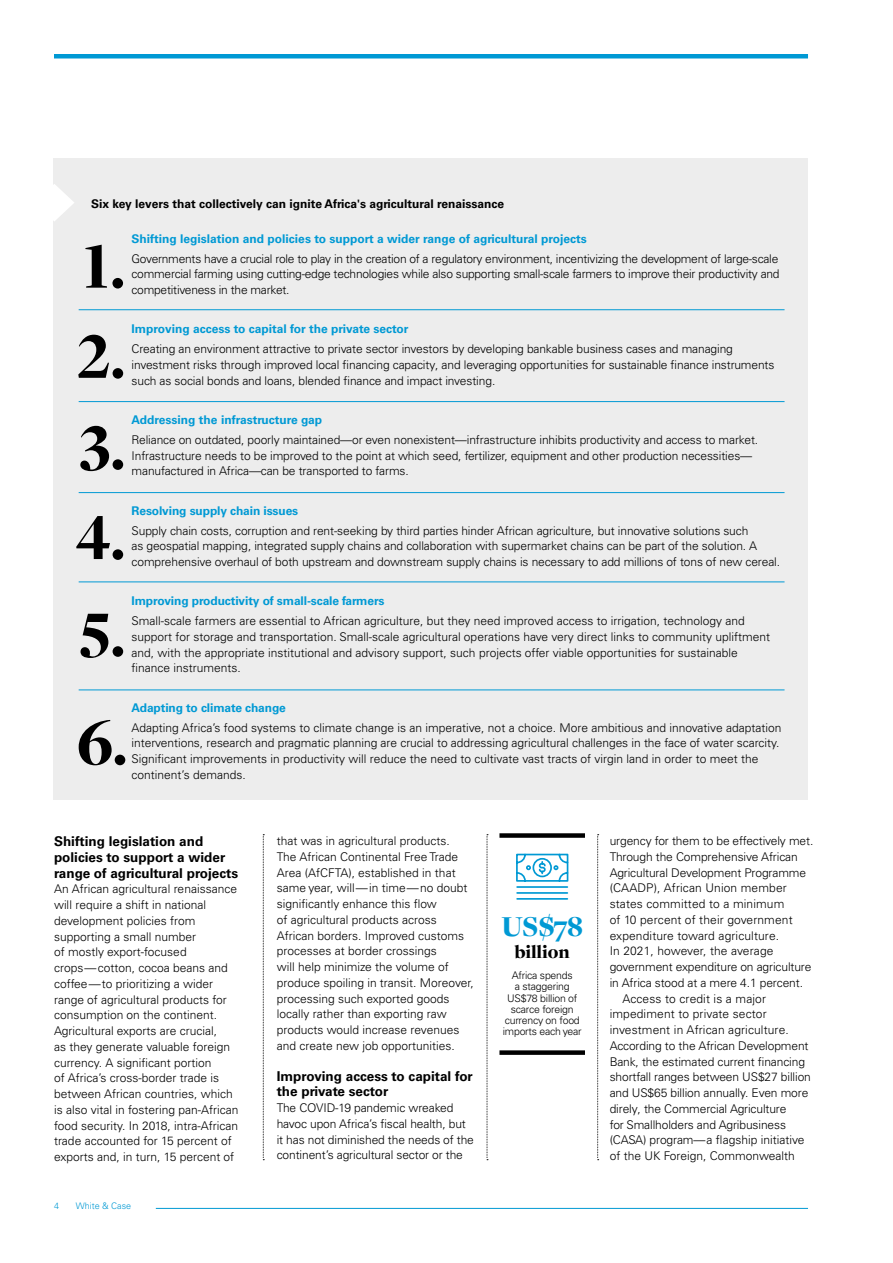
<style>
.page{position:relative;width:893px;height:1263px;background:#fff}
.page>*{position:absolute;margin:0;border:0;box-sizing:border-box;transform-origin:0 0}
.t1{font:900 67.5px "Freight Disp Pro";color:#000}
.Graphic_-_number{font:900 30px "Freight Disp Pro";color:#0099d4}
.Graphic_-_number-2{font:900 19.5px "Freight Disp Pro";letter-spacing:-.01em;color:#000}
.Subhead{font:700 13.5px/15.8px "Univers LT Pro 65";color:#000}
.Body_Copy_-_no_indent__no_drop_cap{font:300 12px/15.8px "Univers LT Pro 45";color:#000}
.Body_Copy_-_indent{font:300 12px/15.8px "Univers LT Pro 45";letter-spacing:-.01em;color:#000}
.Body_-_number_list_continue{font:700 12px "Univers LT Pro 65";letter-spacing:-.01em;color:#0099d4}
.Body_-_number_list_start{font:700 12px "Univers LT Pro 65";color:#0099d4}
.Graph_title_bold_8pt_NO_RULE{font:700 12px "Univers LT Pro 65";color:#000}
.Graphic_-_black_subtext{font:300 10.5px/11.2px "Univers LT Pro 45";letter-spacing:-.02em;color:#000;text-align:center}
.t2{font:300 9px "Univers LT Pro 45";color:#0099d4}
</style>
<div class="page">
<div style="left:54px;top:158px;width:754px;height:641px;background:#ededed"></div>
<svg style="left:53px;top:184px;width:21px;height:38px"></svg>
<svg style="left:263px;top:834px;width:1px;height:326px"></svg>
<hr style="left:79px;top:309px;width:705px;height:1px;background:#0099d4">
<hr style="left:79px;top:401px;width:705px;height:1px;background:#0099d4">
<hr style="left:79px;top:492px;width:705px;height:1px;background:#0099d4">
<hr style="left:79px;top:581px;width:705px;height:1px;background:#0099d4">
<hr style="left:79px;top:689px;width:705px;height:1px;background:#0099d4">
<svg style="left:487px;top:834px;width:1px;height:326px"></svg>
<svg style="left:597px;top:834px;width:2px;height:326px"></svg>
<div style="left:499px;top:833px;width:86px;height:5px;background:#000"></div>
<div style="left:499px;top:1050px;width:86px;height:5px;background:#000"></div>
<svg style="left:516px;top:853px;width:53px;height:47px"></svg>
<hr style="left:156px;top:1208px;width:652px;height:1px;background:#0099d4">
<div style="left:54px;top:54px;width:754px;height:5px;background:#0099d4"></div>
<p class="Graph_title_bold_8pt_NO_RULE" style="left:91px;top:197px;width:414px">Six key levers that collectively can ignite Africa's agricultural renaissance</p>
<p class="Body_-_number_list_start" style="left:132px;top:231px;width:457px">Shifting legislation and policies to support a wider range of agricultural projects</p>
<p class="Body_Copy_-_no_indent__no_drop_cap" style="left:132px;top:250px;width:649px;text-align:justify">Governments have a crucial role to play in the creation of a regulatory environment, incentivizing the development of large-scale commercial farming using cutting-edge technologies while also supporting small-scale farmers to improve their productivity and competitiveness in the market.</p>
<p class="Body_-_number_list_continue" style="left:132px;top:322px;width:278px">Improving access to capital for the private sector</p>
<p class="Body_Copy_-_no_indent__no_drop_cap" style="left:132px;top:341px;width:644px">Creating an environment attractive to private sector investors by developing bankable business cases and managing investment risks through improved local financing capacity, and leveraging opportunities for sustainable finance instruments such as social bonds and loans, blended finance and impact investing.</p>
<p class="Body_-_number_list_continue" style="left:132px;top:413px;width:192px">Addressing the infrastructure gap</p>
<p class="Body_Copy_-_no_indent__no_drop_cap" style="left:132px;top:432px;width:628px">Reliance on outdated, poorly maintained—or even nonexistent—infrastructure inhibits productivity and access to market.<br>Infrastructure needs to be improved to the point at which seed, fertilizer, equipment and other production necessities— manufactured in Africa—can be transported to farms.</p>
<p class="Body_-_number_list_continue" style="left:132px;top:503px;width:168px">Resolving supply chain issues</p>
<p class="Body_Copy_-_no_indent__no_drop_cap" style="left:132px;top:522px;width:650px">Supply chain costs, corruption and rent-seeking by third parties hinder African agriculture, but innovative solutions such<br>as geospatial mapping, integrated supply chains and collaboration with supermarket chains can be part of the solution. A comprehensive overhaul of both upstream and downstream supply chains is necessary to add millions of tons of new cereal.</p>
<p class="Body_-_number_list_continue" style="left:132px;top:594px;width:254px">Improving productivity of small-scale farmers</p>
<p class="Body_Copy_-_no_indent__no_drop_cap" style="left:132px;top:613px;width:640px">Small-scale farmers are essential to African agriculture, but they need improved access to irrigation, technology and support for storage and transportation. Small-scale agricultural operations have very direct links to community upliftment and, with the appropriate institutional and advisory support, such projects offer viable opportunities for sustainable finance instruments.</p>
<p class="Body_-_number_list_continue" style="left:132px;top:700px;width:156px">Adapting to climate change</p>
<p class="Body_Copy_-_no_indent__no_drop_cap" style="left:132px;top:719px;width:651px">Adapting Africa’s food systems to climate change is an imperative, not a choice. More ambitious and innovative adaptation interventions, research and pragmatic planning are crucial to addressing agricultural challenges in the face of water scarcity.<br>Significant improvements in productivity will reduce the need to cultivate vast tracts of virgin land in order to meet the continent’s demands.</p>
<p class="t1" style="left:82px;top:221px;width:45px">1.</p>
<p class="t1" style="left:77px;top:311px;width:50px">2.</p>
<p class="t1" style="left:79px;top:403px;width:48px">3.</p>
<p class="t1" style="left:75px;top:493px;width:52px">4.</p>
<p class="t1" style="left:80px;top:590px;width:47px">5.</p>
<p class="t1" style="left:77px;top:698px;width:52px">6.</p>
<p class="Subhead" style="left:54px;top:833px;width:186px">Shifting legislation and policies to support a wider range of agricultural projects</p>
<p class="Body_Copy_-_no_indent__no_drop_cap" style="left:54px;top:881px;width:186px">An African agricultural renaissance will require a shift in national development policies from supporting a small number<br>of mostly export-focused crops—cotton, cocoa beans and coffee—to prioritizing a wider range of agricultural products for consumption on the continent.<br>Agricultural exports are crucial,<br>as they generate valuable foreign currency. A significant portion<br>of Africa’s cross-border trade is between African countries, which is also vital in fostering pan-African food security. In 2018, intra-African trade accounted for 15 percent of exports and, in turn, 15 percent of</p>
<p class="t2" style="left:54px;top:1200px;width:7px">4</p>
<p class="t2" style="left:76px;top:1200px;width:57px">White &amp; Case</p>
<p class="Body_Copy_-_no_indent__no_drop_cap" style="left:277px;top:833px;width:199px">that was in agricultural products.<br>The African Continental Free Trade Area (AfCFTA), established in that same year, will—in time—no doubt significantly enhance this flow<br>of agricultural products across African borders. Improved customs processes at border crossings<br>will help minimize the volume of produce spoiling in transit. Moreover, processing such exported goods locally rather than exporting raw products would increase revenues and create new job opportunities.</p>
<p class="Subhead" style="left:277px;top:1068px;width:198px">Improving access to capital for the private sector</p>
<p class="Body_Copy_-_no_indent__no_drop_cap" style="left:277px;top:1100px;width:199px">The COVID-19 pandemic wreaked havoc upon Africa’s fiscal health, but it has not diminished the needs of the continent’s agricultural sector or the</p>
<p class="Graphic_-_number" style="left:501px;top:907px;width:83px">US$78</p>
<p class="Graphic_-_number-2" style="left:515px;top:939px;width:56px">billion</p>
<p class="Graphic_-_black_subtext" style="left:503px;top:970px;width:80px">Africa spends<br>a staggering<br>US$78 billion of scarce foreign currency on food imports each year</p>
<p class="Body_Copy_-_no_indent__no_drop_cap" style="left:610px;top:833px;width:205px">urgency for them to be effectively met.<br>Through the Comprehensive African Agricultural Development Programme (CAADP), African Union member states committed to a minimum<br>of 10 percent of their government expenditure toward agriculture.<br>In 2021, however, the average government expenditure on agriculture in Africa stood at a mere 4.1 percent.</p>
<p class="Body_Copy_-_indent" style="left:610px;top:990px;width:203px;text-indent:13px">Access to credit is a major impediment to private sector investment in African agriculture.<br>According to the African Development Bank, the estimated current financing shortfall ranges between US$27 billion and US$65 billion annually. Even more direly, the Commercial Agriculture<br>for Smallholders and Agribusiness (CASA) program—a flagship initiative of the UK Foreign, Commonwealth</p>
</div>
